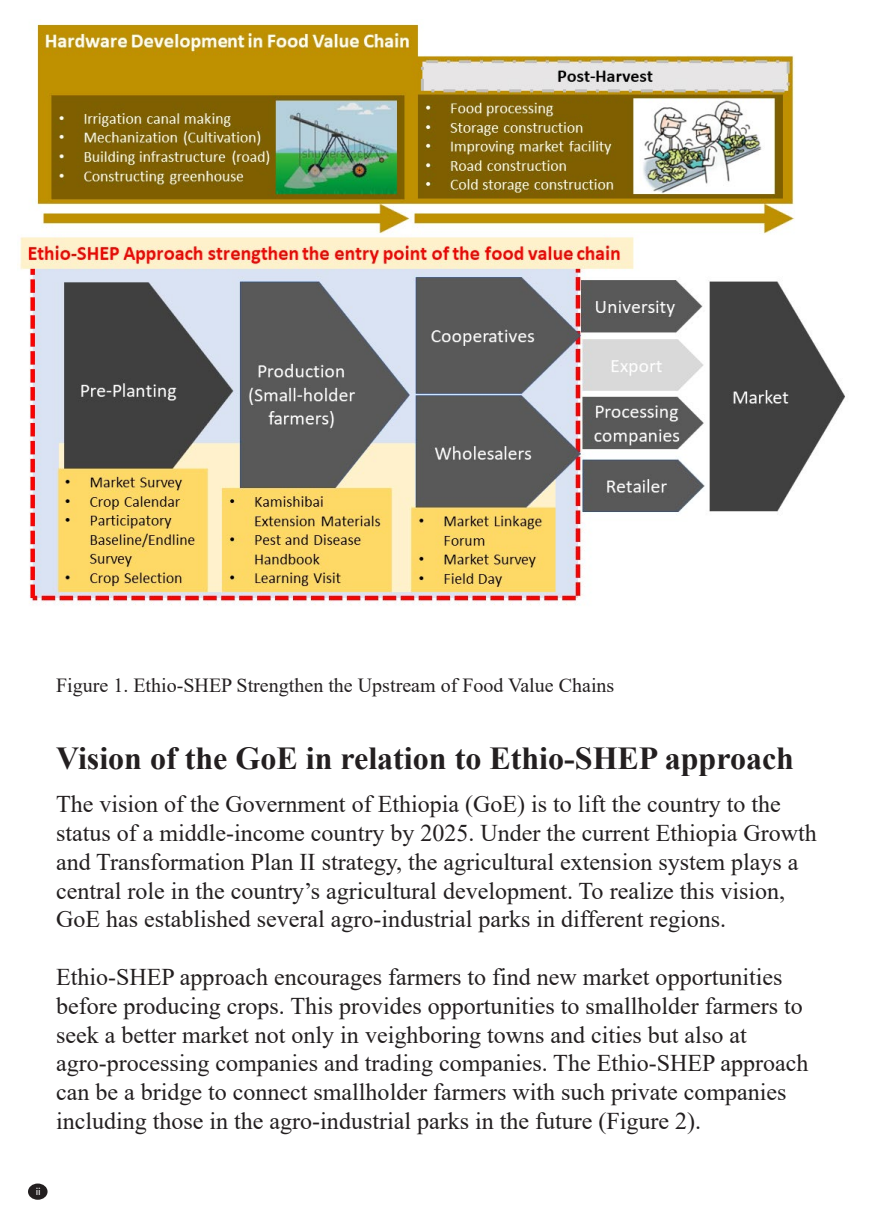
<style>
.page{position:relative;width:874px;height:1225px;background:#fff}
.page>*{position:absolute;margin:0;border:0;box-sizing:border-box;transform-origin:0 0}
.t1{font:700 32px "Times New Roman";color:#231f20}
.t2{font:24px/28.8px "Times New Roman";color:#231f20}
.t3{font:20px "Times New Roman";color:#231f20}
.t4{font:10px "Lato";color:#fff}
</style>
<div class="page">
<img style="left:17px;top:24px;width:828px;height:581px">
<div style="left:28px;top:1183px;width:20px;height:16px;background:#231f20;border-radius:50%"></div>
<p class="t3" style="left:56px;top:671px;width:559px">Figure 1. Ethio-SHEP Strengthen the Upstream of Food Value Chains</p>
<h1 class="t1" style="left:56px;top:735px;width:739px">Vision of the GoE in relation to Ethio-SHEP approach</h1>
<p class="t2" style="left:56px;top:789px;width:761px">The vision of the Government of Ethiopia (GoE) is to lift the country to the status of a middle-income country by 2025. Under the current Ethiopia Growth and Transformation Plan II strategy, the agricultural extension system plays a central role in the country’s agricultural development. To realize this vision, GoE has established several agro-industrial parks in different regions.</p>
<p class="t2" style="left:56px;top:961px;width:753px">Ethio-SHEP approach encourages farmers to find new market opportunities before producing crops. This provides opportunities to smallholder farmers to seek a better market not only in veighboring towns and cities but also at agro-processing companies and trading companies. The Ethio-SHEP approach can be a bridge to connect smallholder farmers with such private companies including those in the agro-industrial parks in the future (Figure 2).</p>
<p class="t4" style="left:36px;top:1185px;width:7px">ii</p>
</div>
